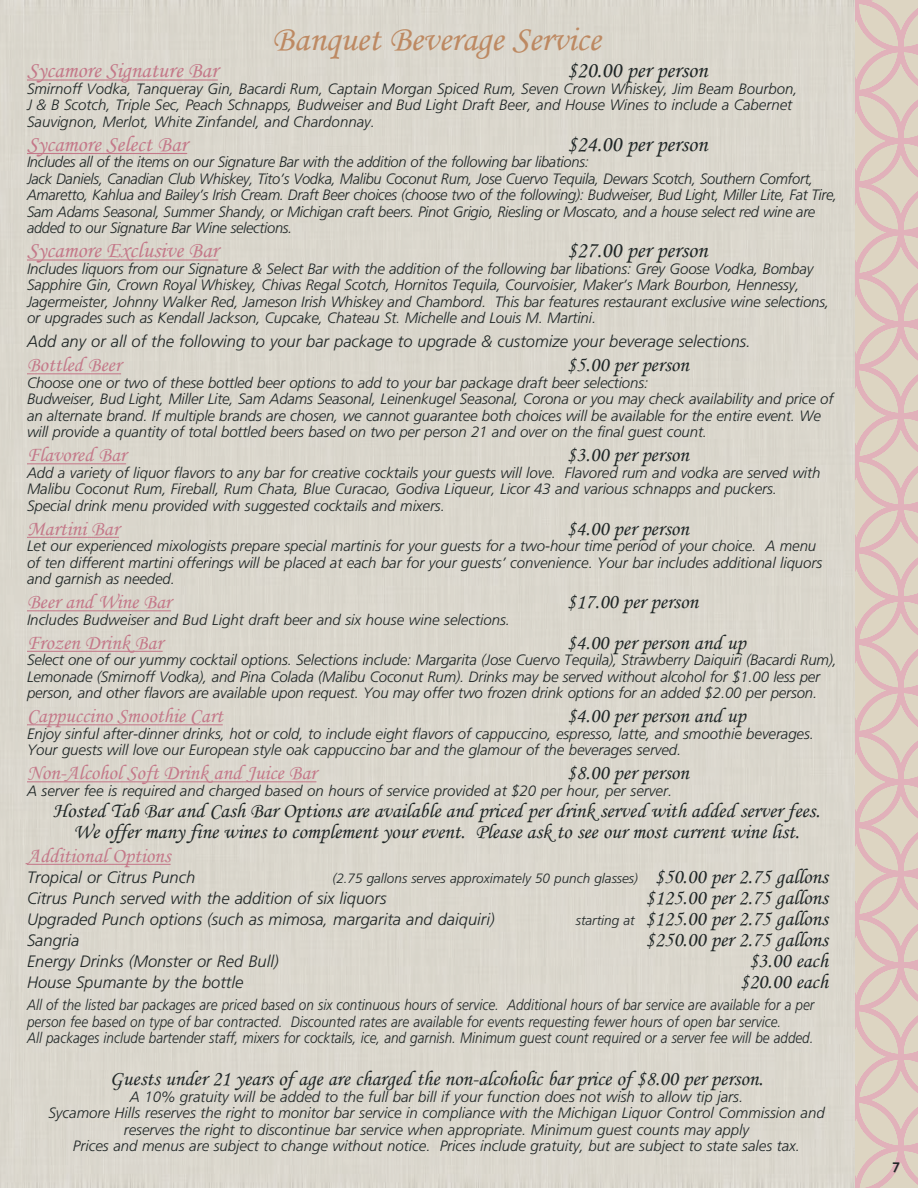
<style>
.page{position:relative;width:918px;height:1188px;background:#fff}
.page>*{position:absolute;margin:0;border:0;box-sizing:border-box;transform-origin:0 0}
.t1{font:36px "Monotype Corsiva";color:#bd8962}
.t2{font:22.5px "Monotype Corsiva";color:#c47889}
.t3{font:22.5px "Monotype Corsiva";color:#1f2626}
.t4{font:21px/21px "Monotype Corsiva";color:#1f2626;text-align:center}
.t5{font:21px "Monotype Corsiva";color:#c47889}
.t6{font:italic 300 16.5px "Frutiger";color:#1f2626}
.t7{font:italic 300 15px/16.5px "Frutiger";letter-spacing:-.005em;color:#1f2626}
.t8{font:italic 300 15px/16.5px "Frutiger";letter-spacing:-.005em;color:#1f2626;scale:.9 1}
.t9{font:500 15px "Ideal Sans";color:#1f2626}
.t10{font:italic 300 13.5px "Frutiger";color:#1f2626}
.s1{font-family:"Monotype Corsiva";font-weight:400;font-style:normal;font-size:21px}
.s2{font-family:"Frutiger";font-weight:300;font-style:italic;font-size:13.5px}
</style>
<div class="page">
<svg style="left:855px;top:0;width:63px;height:1188px;background:#dec9bf"></svg>
<hr style="left:27px;top:79px;width:191px;height:2px;background:#c47889">
<hr style="left:27px;top:153px;width:160px;height:1px;background:#c47889">
<hr style="left:27px;top:259px;width:191px;height:2px;background:#c47889">
<hr style="left:27px;top:373px;width:94px;height:1px;background:#c47889">
<hr style="left:27px;top:463px;width:99px;height:1px;background:#c47889">
<hr style="left:27px;top:537px;width:92px;height:1px;background:#c47889">
<hr style="left:27px;top:610px;width:144px;height:1px;background:#c47889">
<hr style="left:27px;top:651px;width:136px;height:1px;background:#c47889">
<hr style="left:27px;top:724px;width:196px;height:1px;background:#c47889">
<hr style="left:27px;top:781px;width:289px;height:1px;background:#c47889">
<hr style="left:27px;top:864px;width:144px;height:1px;background:#c47889">
<h1 class="t1" style="left:272px;top:17px;width:330px">Banquet Beverage Service</h1>
<h2 class="t2" style="left:27px;top:57px;width:192px">Sycamore Signature Bar</h2>
<h2 class="t3" style="left:567px;top:57px;width:142px">$20.00 per person</h2>
<p class="t7" style="left:27px;top:81px;width:772px">Smirnoff Vodka, Tanqueray Gin, Bacardi Rum, Captain Morgan Spiced Rum, Seven Crown Whiskey, Jim Beam Bourbon,<br>J &amp; B Scotch, Triple Sec, Peach Schnapps, Budweiser and Bud Light Draft Beer, and House Wines to include a Cabernet<br>Sauvignon, Merlot, White Zinfandel, and Chardonnay.</p>
<h2 class="t2" style="left:27px;top:130px;width:162px">Sycamore Select Bar</h2>
<h2 class="t3" style="left:567px;top:130px;width:142px">$24.00 per person</h2>
<p class="t7" style="left:27px;top:154px;width:812px">Includes all of the items on our Signature Bar with the addition of the following bar libations:<br>Jack Daniels, Canadian Club Whiskey, Tito’s Vodka, Malibu Coconut Rum, Jose Cuervo Tequila, Dewars Scotch, Southern Comfort, Amaretto, Kahlua and Bailey’s Irish Cream. Draft Beer choices (choose two of the following): Budweiser, Bud Light, Miller Lite, Fat Tire, Sam Adams Seasonal, Summer Shandy, or Michigan craft beers. Pinot Grigio, Riesling or Moscato, and a house select red wine are added to our Signature Bar Wine selections.</p>
<h2 class="t2" style="left:27px;top:237px;width:193px">Sycamore Exclusive Bar</h2>
<h2 class="t3" style="left:567px;top:237px;width:142px">$27.00 per person</h2>
<p class="t7" style="left:27px;top:261px;width:804px">Includes liquors from our Signature &amp; Select Bar with the addition of the following bar libations: Grey Goose Vodka, Bombay Sapphire Gin, Crown Royal Whiskey, Chivas Regal Scotch, Hornitos Tequila, Courvoisier, Maker’s Mark Bourbon, Hennessy, Jagermeister, Johnny Walker Red, Jameson Irish Whiskey and Chambord. This bar features restaurant exclusive wine selections, or upgrades such as Kendall Jackson, Cupcake, Chateau St. Michelle and Louis M. Martini.</p>
<p class="t6" style="left:27px;top:332px;width:725px">Add any or all of the following to your bar package to upgrade &amp; customize your beverage selections.</p>
<h3 class="t5" style="left:27px;top:352px;width:96px">Bottled Beer</h3>
<h3 class="t4" style="left:567px;top:354px;width:123px">$5.00 per person</h3>
<p class="t7" style="left:27px;top:375px;width:808px">Choose one or two of these bottled beer options to add to your bar package draft beer selections:<br>Budweiser, Bud Light, Miller Lite, Sam Adams Seasonal, Leinenkugel Seasonal, Corona or you may check availability and price of an alternate brand. If multiple brands are chosen, we cannot guarantee both choices will be available for the entire event. We will provide a quantity of total bottled beers based on two per person 21 and over on the final guest count.</p>
<h3 class="t5" style="left:27px;top:442px;width:101px">Flavored Bar</h3>
<h3 class="t4" style="left:567px;top:444px;width:123px">$3.00 per person</h3>
<p class="t7" style="left:27px;top:465px;width:795px">Add a variety of liquor flavors to any bar for creative cocktails your guests will love. Flavored rum and vodka are served with<br>Malibu Coconut Rum, Fireball, Rum Chata, Blue Curacao, Godiva Liqueur, Licor 43 and various schnapps and puckers.<br>Special drink menu provided with suggested cocktails and mixers.</p>
<h3 class="t5" style="left:27px;top:516px;width:93px">Martini Bar</h3>
<h3 class="t4" style="left:567px;top:518px;width:123px">$4.00 per person</h3>
<p class="t7" style="left:27px;top:538px;width:797px">Let our experienced mixologists prepare special martinis for your guests for a two-hour time period of your choice. A menu of ten different martini offerings will be placed at each bar for your guests’ convenience. Your bar includes additional liquors and garnish as needed.</p>
<h3 class="t5" style="left:27px;top:589px;width:146px">Beer and Wine Bar</h3>
<h3 class="t4" style="left:567px;top:591px;width:133px">$17.00 per person</h3>
<p class="t7" style="left:27px;top:612px;width:485px">Includes Budweiser and Bud Light draft beer and six house wine selections.</p>
<h3 class="t5" style="left:27px;top:630px;width:137px">Frozen Drink Bar</h3>
<h3 class="t4" style="left:567px;top:632px;width:180px">$4.00 per person and up</h3>
<p class="t7" style="left:27px;top:652px;width:812px">Select one of our yummy cocktail options. Selections include: Margarita (Jose Cuervo Tequila), Strawberry Daiquiri (Bacardi Rum),<br>Lemonade (Smirnoff Vodka), and Pina Colada (Malibu Coconut Rum). Drinks may be served without alcohol for $1.00 less per person, and other flavors are available upon request. You may offer two frozen drink options for an added $2.00 per person.</p>
<h3 class="t5" style="left:27px;top:703px;width:197px">Cappuccino Smoothie Cart</h3>
<h3 class="t4" style="left:567px;top:705px;width:180px">$4.00 per person and up</h3>
<p class="t7" style="left:27px;top:726px;width:788px">Enjoy sinful after-dinner drinks, hot or cold, to include eight flavors of cappuccino, espresso, latte, and smoothie beverages.<br>Your guests will love our European style oak cappuccino bar and the glamour of the beverages served.</p>
<h3 class="t5" style="left:27px;top:760px;width:291px">Non-Alcohol Soft Drink and Juice Bar</h3>
<h3 class="t4" style="left:567px;top:762px;width:123px">$8.00 per person</h3>
<p class="t7" style="left:27px;top:783px;width:647px">A server fee is required and charged based on hours of service provided at $20 per hour, per server.</p>
<h3 class="t4" style="left:53px;top:800px;width:768px">Hosted Tab Bar and Cash Bar Options are available and priced per drink served with added server fees.<br>We offer many fine wines to complement your event. Please ask to see our most current wine list.</h3>
<h3 class="t5" style="left:27px;top:843px;width:145px">Additional Options</h3>
<p class="t6" style="left:27px;top:868px;width:170px">Tropical or Citrus Punch</p>
<p class="t10" style="left:333px;top:870px;width:497px">(2.75 gallons serves approximately 50 punch glasses) <span class="s1">$50.00 per 2.75 gallons</span></p>
<p class="t6" style="left:27px;top:889px;width:361px">Citrus Punch served with the addition of six liquors</p>
<h3 class="t4" style="left:646px;top:887px;width:184px">$125.00 per 2.75 gallons</h3>
<p class="t6" style="left:27px;top:910px;width:469px">Upgraded Punch options (such as mimosa, margarita and daiquiri)</p>
<h3 class="t4" style="left:576px;top:908px;width:254px"><span class="s2">starting at</span> $125.00 per 2.75 gallons</h3>
<p class="t6" style="left:27px;top:931px;width:54px">Sangria</p>
<h3 class="t4" style="left:646px;top:929px;width:184px">$250.00 per 2.75 gallons</h3>
<p class="t6" style="left:27px;top:952px;width:253px">Energy Drinks (Monster or Red Bull)</p>
<h3 class="t4" style="left:749px;top:950px;width:81px">$3.00 each</h3>
<p class="t6" style="left:27px;top:973px;width:218px">House Spumante by the bottle</p>
<h3 class="t4" style="left:740px;top:971px;width:90px">$20.00 each</h3>
<p class="t8" style="left:27px;top:997px;width:876px">All of the listed bar packages are priced based on six continuous hours of service. Additional hours of bar service are available for a per person fee based on type of bar contracted. Discounted rates are available for events requesting fewer hours of open bar service.<br>All packages include bartender staff, mixers for cocktails, ice, and garnish. Minimum guest count required or a server fee will be added.</p>
<h3 class="t4" style="left:110px;top:1068px;width:655px">Guests under 21 years of age are charged the non-alcoholic bar price of $8.00 per person.</h3>
<p class="t7" style="left:48px;top:1089px;width:778px;text-align:center">A 10% gratuity will be added to the full bar bill if your function does not wish to allow tip jars.<br>Sycamore Hills reserves the right to monitor bar service in compliance with the Michigan Liquor Control Commission and reserves the right to discontinue bar service when appropriate. Minimum guest counts may apply<br>Prices and menus are subject to change without notice. Prices include gratuity, but are subject to state sales tax.</p>
<p class="t9" style="left:892px;top:1153px;width:9px">7</p>
</div>
